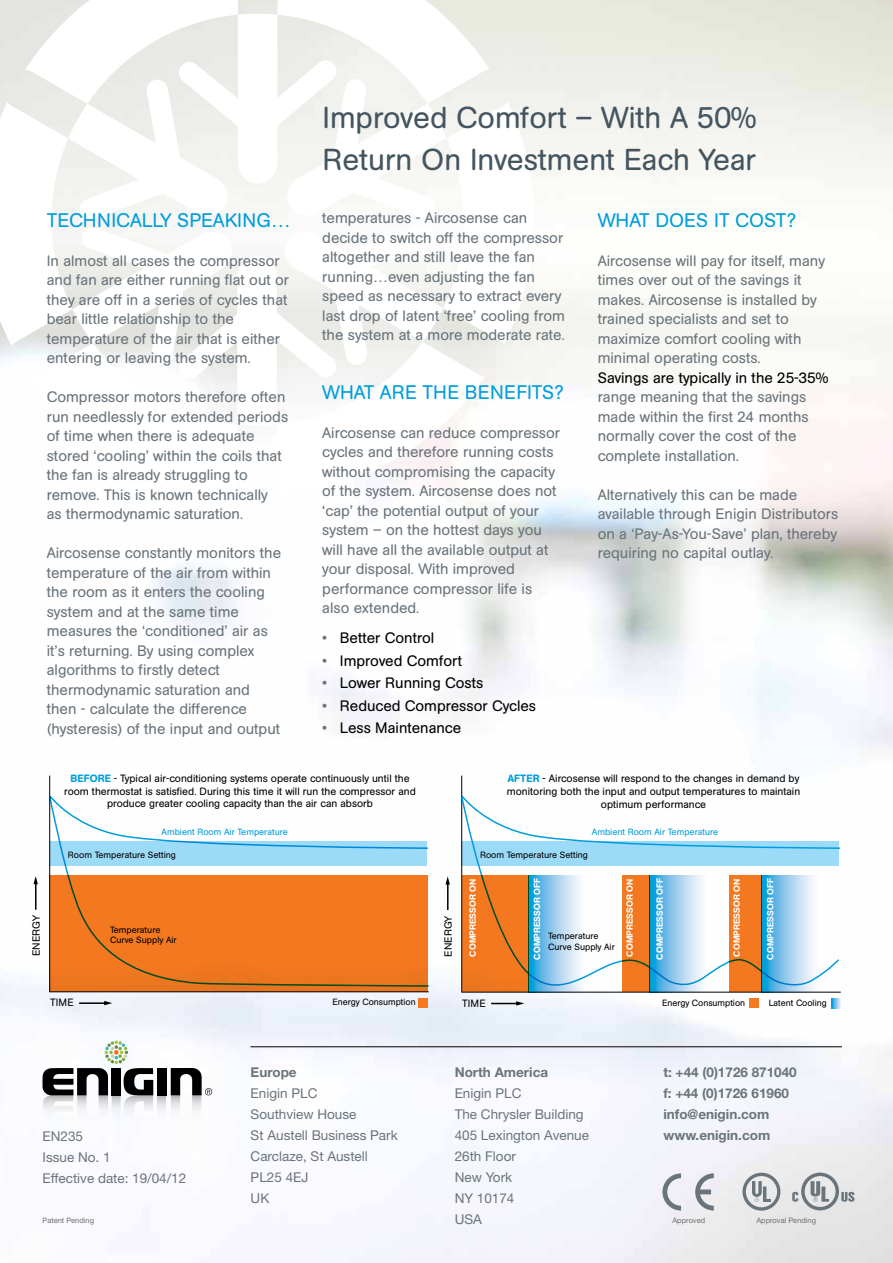
<style>
.page{position:relative;width:893px;height:1263px;background:#fff}
.page>*{position:absolute;margin:0;border:0;box-sizing:border-box;transform-origin:0 0}
.t1{font:30px/42px "AG Book Rounded";color:#455560}
.t2{font:19.5px "AG Book Rounded";color:#009ddc}
.t3{font:15px/19.5px "AG Book Rounded";color:#6a747b}
.t4{font:15px "AG Book Rounded";color:#000}
.t5{font:13.5px/21px "Helvetica Neue";color:#6a747b}
.t6{font:700 13.5px/21px "Helvetica Neue";color:#6a747b}
.t7{font:10.5px/12.6px "AG Book Rounded";color:#000;text-align:center}
.t8{font:10.35px "AG Book Rounded";letter-spacing:.02em;color:#000}
.t9{font:9px/10.8px "AG Book Rounded";color:#000}
.t10{font:9px "AG Book Rounded";color:#009ddc}
.t11{font:500 8.85px "AG Book Rounded";letter-spacing:.02em;color:#fff}
.t12{font:7.5px "Helvetica Neue";color:#6d6e71}
.s1{color:#6a747b}
.s2{font-weight:500;color:#009ddc}
</style>
<div class="page">
<img style="left:0;top:0;width:893px;height:1263px">
<svg style="left:0;top:0;width:534px;height:495px"></svg>
<div style="left:157px;top:1068px;width:9px;height:27px;background:#000"></div>
<svg style="left:42px;top:1040px;width:111px;height:83px"></svg>
<svg style="left:157px;top:1095px;width:9px;height:28px"></svg>
<svg style="left:171px;top:1068px;width:41px;height:55px"></svg>
<hr style="left:250px;top:1046px;width:592px;height:1px;background:#000">
<svg style="left:742px;top:1173px;width:38px;height:38px"></svg>
<svg style="left:662px;top:1173px;width:19px;height:37px"></svg>
<svg style="left:695px;top:1173px;width:19px;height:37px"></svg>
<svg style="left:792px;top:1172px;width:62px;height:38px;background:#c2c5c7"></svg>
<div style="left:750px;top:998px;width:9px;height:10px;background:#f47920"></div>
<svg style="left:831px;top:998px;width:10px;height:10px"></svg>
<svg style="left:491px;top:1001px;width:33px;height:4px"></svg>
<hr style="left:447px;top:883px;width:2px;height:27px;background:#000">
<svg style="left:445px;top:876px;width:5px;height:8px"></svg>
<div style="left:419px;top:998px;width:9px;height:10px;background:#f47920"></div>
<hr style="left:50px;top:991px;width:379px;height:1px;background:#000">
<hr style="left:79px;top:1002px;width:27px;height:2px;background:#000">
<svg style="left:104px;top:1001px;width:8px;height:4px"></svg>
<hr style="left:35px;top:883px;width:2px;height:27px;background:#000">
<svg style="left:34px;top:876px;width:4px;height:8px"></svg>
<svg style="left:462px;top:795px;width:379px;height:55px"></svg>
<svg style="left:48px;top:795px;width:382px;height:192px"></svg>
<hr style="left:461px;top:776px;width:1px;height:216px;background:#000">
<hr style="left:49px;top:776px;width:1px;height:216px;background:#000">
<svg style="left:460px;top:796px;width:380px;height:196px"></svg>
<div style="left:462px;top:876px;width:67px;height:116px;background:#f47920"></div>
<svg style="left:529px;top:876px;width:57px;height:116px;background:#98ceec"></svg>
<div style="left:622px;top:876px;width:28px;height:116px;background:#f47920"></div>
<svg style="left:650px;top:876px;width:57px;height:116px;background:#95cdec"></svg>
<div style="left:729px;top:876px;width:33px;height:116px;background:#f47920"></div>
<svg style="left:762px;top:876px;width:57px;height:116px;background:#95cdec"></svg>
<hr style="left:462px;top:992px;width:379px;height:1px;background:#000">
<div style="left:50px;top:875px;width:378px;height:117px;background:#f47920"></div>
<div style="left:49px;top:842px;width:378px;height:24px;background:#9ddcf9"></div>
<h2 class="t2" style="left:47px;top:209px;width:245px">TECHNICALLY SPEAKING…</h2>
<p class="t3" style="left:47px;top:251px;width:244px">In almost all cases the compressor and fan are either running flat out or they are off in a series of cycles that bear little relationship to the temperature of the air that is either entering or leaving the system.</p>
<p class="t3" style="left:47px;top:387px;width:243px">Compressor motors therefore often run needlessly for extended periods of time when there is adequate stored ‘cooling’ within the coils that the fan is already struggling to remove. This is known technically<br>as thermodynamic saturation.</p>
<p class="t3" style="left:47px;top:543px;width:236px">Aircosense constantly monitors the temperature of the air from within the room as it enters the cooling system and at the same time measures the ‘conditioned’ air as it’s returning. By using complex algorithms to firstly detect thermodynamic saturation and then - calculate the difference (hysteresis) of the input and output</p>
<h1 class="t1" style="left:322px;top:96px;width:435px">Improved Comfort – With A 50%<br>Return On Investment Each Year</h1>
<p class="t3" style="left:322px;top:208px;width:244px">temperatures - Aircosense can decide to switch off the compressor altogether and still leave the fan running…even adjusting the fan speed as necessary to extract every last drop of latent ‘free’ cooling from the system at a more moderate rate.</p>
<h2 class="t2" style="left:322px;top:381px;width:243px">WHAT ARE THE BENEFITS?</h2>
<p class="t3" style="left:322px;top:423px;width:239px">Aircosense can reduce compressor cycles and therefore running costs without compromising the capacity of the system. Aircosense does not ‘cap’ the potential output of your system – on the hottest days you will have all the available output at your disposal. With improved performance compressor life is also extended.</p>
<p class="t4" style="left:322px;top:630px;width:114px"><span class="s1">•</span> Better Control</p>
<p class="t4" style="left:322px;top:652px;width:141px"><span class="s1">•</span> Improved Comfort</p>
<p class="t4" style="left:322px;top:675px;width:163px"><span class="s1">•</span> Lower Running Costs</p>
<p class="t4" style="left:322px;top:697px;width:215px"><span class="s1">•</span> Reduced Compressor Cycles</p>
<p class="t4" style="left:322px;top:720px;width:140px"><span class="s1">•</span> Less Maintenance</p>
<h2 class="t2" style="left:598px;top:209px;width:200px">WHAT DOES IT COST?</h2>
<p class="t3" style="left:598px;top:251px;width:229px">Aircosense will pay for itself, many times over out of the savings it makes. Aircosense is installed by trained specialists and set to maximize comfort cooling with minimal operating costs.</p>
<p class="t4" style="left:598px;top:369px;width:232px">Savings are typically in the 25-35%</p>
<p class="t3" style="left:598px;top:387px;width:212px">range meaning that the savings made within the first 24 months normally cover the cost of the complete installation.</p>
<p class="t3" style="left:598px;top:485px;width:242px">Alternatively this can be made available through Enigin Distributors on a ‘Pay-As-You-Save’ plan, thereby requiring no capital outlay.</p>
<p class="t7" style="left:64px;top:772px;width:353px"><span class="s2">BEFORE</span> - Typical air-conditioning systems operate continuously until the room thermostat is satisfied. During this time it will run the compressor and produce greater cooling capacity than the air can absorb</p>
<p class="t10" style="left:162px;top:827px;width:128px">Ambient Room Air Temperature</p>
<p class="t9" style="left:68px;top:849px;width:109px">Room Temperature Setting</p>
<p class="t8" style="left:30px;top:956px;width:43px;rotate:-90deg">ENERGY</p>
<p class="t7" style="left:50px;top:996px;width:25px">TIME</p>
<p class="t9" style="left:110px;top:924px;width:68px">Temperature<br>Curve Supply Air</p>
<p class="t9" style="left:333px;top:997px;width:85px">Energy Consumption</p>
<p class="t8" style="left:442px;top:957px;width:43px;rotate:-90deg">ENERGY</p>
<p class="t7" style="left:507px;top:772px;width:295px"><span class="s2">AFTER</span> - Aircosense will respond to the changes in demand by monitoring both the input and output temperatures to maintain optimum performance</p>
<p class="t10" style="left:592px;top:827px;width:128px">Ambient Room Air Temperature</p>
<p class="t9" style="left:480px;top:850px;width:109px">Room Temperature Setting</p>
<p class="t11" style="left:468px;top:957px;width:80px;rotate:-90deg">COMPRESSOR ON</p>
<p class="t11" style="left:532px;top:960px;width:83px;rotate:-90deg">COMPRESSOR OFF</p>
<p class="t11" style="left:624px;top:957px;width:80px;rotate:-90deg">COMPRESSOR ON</p>
<p class="t11" style="left:655px;top:960px;width:83px;rotate:-90deg">COMPRESSOR OFF</p>
<p class="t11" style="left:732px;top:957px;width:80px;rotate:-90deg">COMPRESSOR ON</p>
<p class="t11" style="left:765px;top:960px;width:83px;rotate:-90deg">COMPRESSOR OFF</p>
<p class="t9" style="left:548px;top:930px;width:68px">Temperature<br>Curve Supply Air</p>
<p class="t7" style="left:462px;top:997px;width:25px">TIME</p>
<p class="t9" style="left:662px;top:997px;width:85px">Energy Consumption</p>
<p class="t9" style="left:769px;top:997px;width:59px">Latent Cooling</p>
<p class="t6" style="left:663px;top:1061px;width:135px">t: +44 (0)1726 871040 f: +44 (0)1726 61960 info@enigin.com</p>
<p class="t6" style="left:251px;top:1061px;width:48px">Europe</p>
<p class="t5" style="left:251px;top:1082px;width:149px">Enigin PLC<br>Southview House<br>St Austell Business Park<br>Carclaze, St Austell<br>PL25 4EJ<br>UK</p>
<p class="t6" style="left:455px;top:1061px;width:95px">North America</p>
<p class="t5" style="left:455px;top:1082px;width:136px">Enigin PLC<br>The Chrysler Building<br>405 Lexington Avenue<br>26th Floor<br>New York<br>NY 10174<br>USA</p>
<p class="t5" style="left:43px;top:1125px;width:42px">EN235</p>
<p class="t6" style="left:663px;top:1124px;width:108px">www.enigin.com</p>
<p class="t5" style="left:43px;top:1146px;width:145px">Issue No. 1<br>Effective date: 19/04/12</p>
<p class="t12" style="left:43px;top:1215px;width:53px">Patent Pending</p>
<p class="t12" style="left:672px;top:1215px;width:34px">Approved</p>
<p class="t12" style="left:756px;top:1215px;width:61px">Approval Pending</p>
</div>
